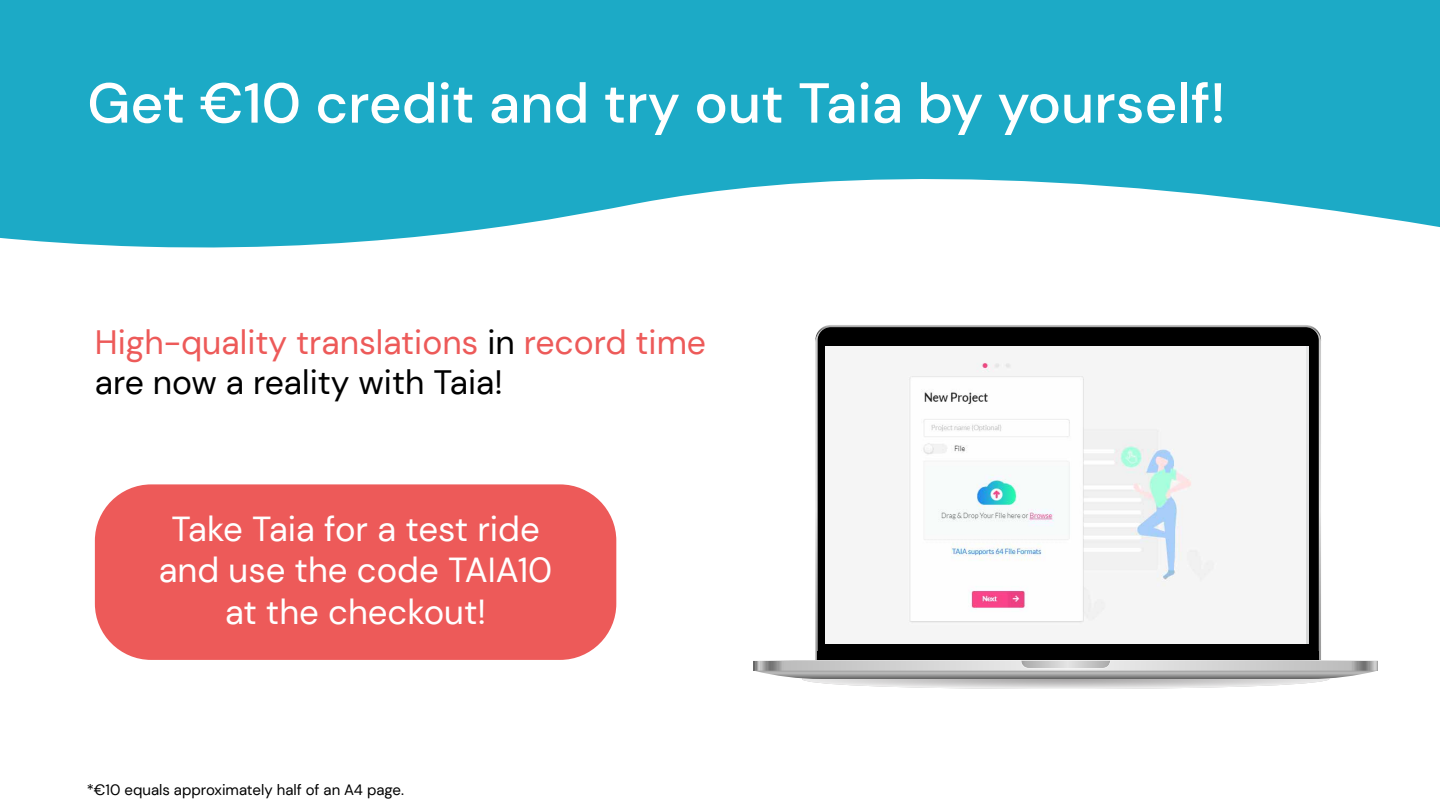
<style>
.page{position:relative;width:1440px;height:810px;background:#fff}
.page>*{position:absolute;margin:0;border:0;box-sizing:border-box;transform-origin:0 0}
.t1{font:500 56.25px "DM Sans";color:#fff}
.t2{font:34.72px/41.7px "DM Sans";color:#fff;text-align:center}
.t3{font:33.75px/40.5px "DM Sans";color:#ed5a59}
.t4{font:15px "DM Sans";color:#000}
.s1{color:#000}
</style>
<div class="page">
<svg style="left:802px;top:669px;width:527px;height:20px;background:#d2d1d1"></svg>
<svg style="left:815px;top:325px;width:506px;height:17px"></svg>
<div style="left:818px;top:651px;width:501px;height:9px;background:#000"></div>
<svg style="left:818px;top:327px;width:501px;height:324px;background:#151515"></svg>
<svg style="left:754px;top:660px;width:624px;height:19px;background:#bababa"></svg>
<div style="left:825px;top:346px;width:481px;height:297px;background:#f5f5f5"></div>
<img style="left:909px;top:363px;width:282px;height:259px">
<svg style="left:0;top:0;width:1440px;height:248px;background:#3cb6ce"></svg>
<div style="left:95px;top:484px;width:521px;height:176px;background:#ed5a59;border-radius:56px"></div>
<h1 class="t1" style="left:87px;top:68px;width:1140px">Get €10 credit and try out Taia by yourself!</h1>
<p class="t3" style="left:95px;top:322px;width:613px">High-quality translations <span class="s1">in</span> record time <span class="s1">are now a reality with Taia!</span></p>
<p class="t2" style="left:159px;top:508px;width:395px">Take Taia for a test ride and use the code TAIA10 at the checkout!</p>
<p class="t4" style="left:87px;top:780px;width:319px">*€10 equals approximately half of an A4 page.</p>
</div>
